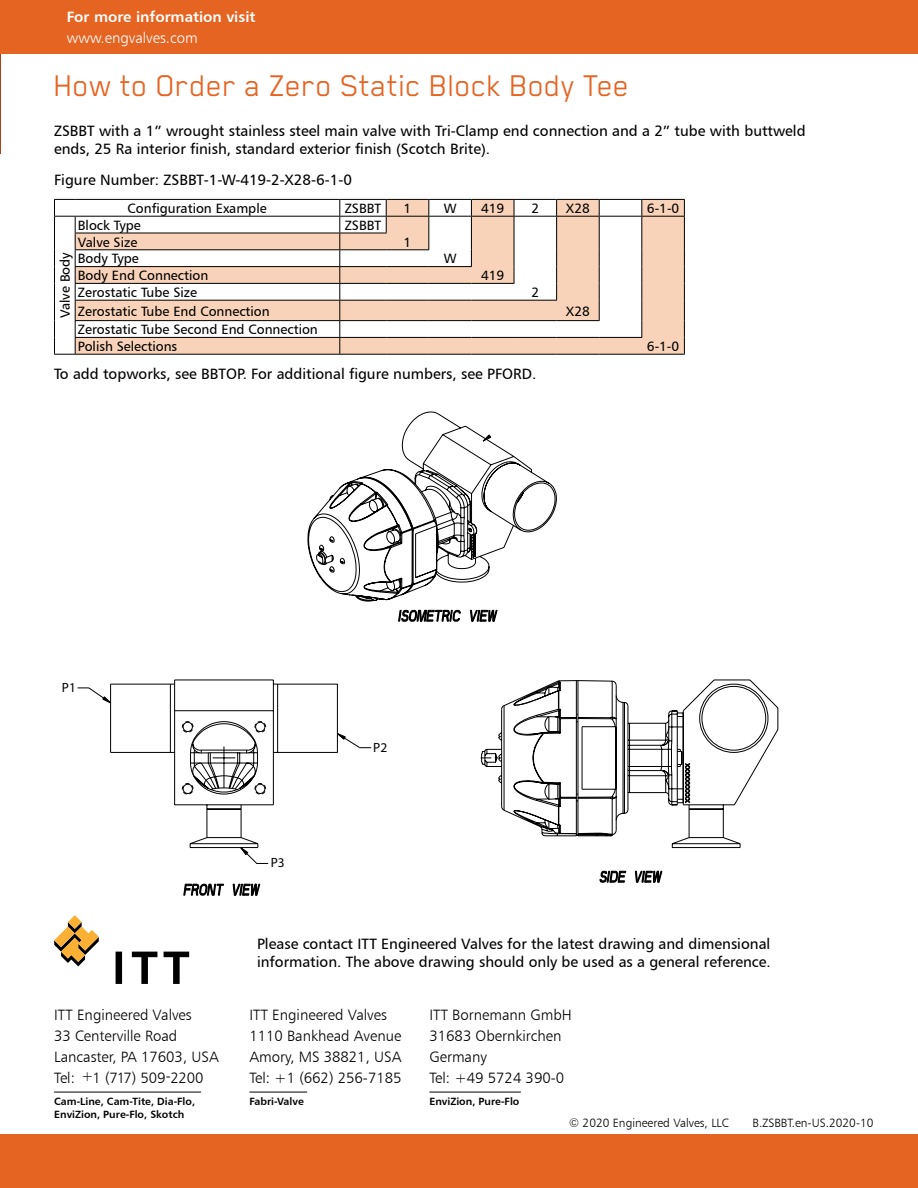
<style>
.page{position:relative;width:918px;height:1188px;background:#fff}
.page>*{position:absolute;margin:0;border:0;box-sizing:border-box;transform-origin:0 0}
.t1{font:34.5px "Blender Pro";color:#e66422}
.t2{font:15px/18px "Humanist 777 BT Roman B";color:#000}
.t3{font:15px/21px "Humanist 777 BT Light B";color:#000}
.t4{font:15px "Humanist 777 BT Bold B";color:#fff}
.t5{font:15px "Humanist 777 BT Light B";color:#fff}
.t6{font:13.5px/16.8px "Humanist 777 BT Roman B";color:#000}
.t7{font:13.35px "Myriad";color:#000}
.t8{font:12px "Humanist 777 BT Light B";color:#000}
.t9{font:10.5px/13.5px "Humanist 777 BT Bold B";color:#000}
</style>
<div class="page">
<div style="left:0;top:1134px;width:918px;height:54px;background:#e66422"></div>
<div style="left:0;top:0;width:918px;height:54px;background:#e66422"></div>
<svg style="left:183px;top:884px;width:41px;height:11px"></svg>
<svg style="left:233px;top:884px;width:27px;height:11px"></svg>
<svg style="left:307px;top:412px;width:250px;height:210px"></svg>
<svg style="left:110px;top:679px;width:668px;height:169px"></svg>
<svg style="left:501px;top:680px;width:190px;height:158px"></svg>
<svg style="left:76px;top:200px;width:608px;height:154px;fill:#f9d3b9"></svg>
<hr style="left:75px;top:199px;width:265px;height:1px;background:#000">
<hr style="left:340px;top:199px;width:46px;height:1px;background:#000">
<hr style="left:386px;top:199px;width:43px;height:1px;background:#000">
<hr style="left:429px;top:199px;width:42px;height:1px;background:#000">
<hr style="left:471px;top:199px;width:43px;height:1px;background:#000">
<hr style="left:514px;top:199px;width:43px;height:1px;background:#000">
<hr style="left:557px;top:199px;width:42px;height:1px;background:#000">
<hr style="left:599px;top:199px;width:43px;height:1px;background:#000">
<hr style="left:642px;top:199px;width:43px;height:1px;background:#000">
<hr style="left:75px;top:216px;width:265px;height:1px;background:#000">
<hr style="left:340px;top:216px;width:46px;height:1px;background:#000">
<hr style="left:386px;top:216px;width:43px;height:1px;background:#000">
<svg style="left:386px;top:200px;width:1px;height:33px"></svg>
<hr style="left:429px;top:216px;width:42px;height:1px;background:#000">
<hr style="left:471px;top:216px;width:43px;height:1px;background:#000">
<hr style="left:514px;top:216px;width:43px;height:1px;background:#000">
<hr style="left:557px;top:216px;width:42px;height:1px;background:#000">
<hr style="left:599px;top:216px;width:43px;height:1px;background:#000">
<hr style="left:642px;top:216px;width:43px;height:1px;background:#000">
<hr style="left:75px;top:233px;width:265px;height:1px;background:#000">
<hr style="left:340px;top:233px;width:47px;height:1px;background:#000">
<svg style="left:428px;top:200px;width:1px;height:49px"></svg>
<hr style="left:75px;top:249px;width:265px;height:1px;background:#000">
<hr style="left:340px;top:249px;width:46px;height:1px;background:#000">
<hr style="left:386px;top:249px;width:43px;height:1px;background:#000">
<svg style="left:471px;top:200px;width:1px;height:66px"></svg>
<hr style="left:75px;top:266px;width:265px;height:1px;background:#000">
<hr style="left:340px;top:266px;width:46px;height:1px;background:#000">
<hr style="left:386px;top:266px;width:43px;height:1px;background:#000">
<hr style="left:429px;top:266px;width:43px;height:1px;background:#000">
<svg style="left:514px;top:200px;width:1px;height:83px"></svg>
<hr style="left:75px;top:283px;width:265px;height:1px;background:#000">
<hr style="left:340px;top:283px;width:46px;height:1px;background:#000">
<hr style="left:386px;top:283px;width:43px;height:1px;background:#000">
<hr style="left:429px;top:283px;width:42px;height:1px;background:#000">
<hr style="left:471px;top:283px;width:43px;height:1px;background:#000">
<svg style="left:556px;top:200px;width:1px;height:100px"></svg>
<hr style="left:75px;top:300px;width:265px;height:1px;background:#000">
<hr style="left:340px;top:300px;width:46px;height:1px;background:#000">
<hr style="left:386px;top:300px;width:43px;height:1px;background:#000">
<hr style="left:429px;top:300px;width:42px;height:1px;background:#000">
<hr style="left:471px;top:300px;width:43px;height:1px;background:#000">
<hr style="left:514px;top:300px;width:43px;height:1px;background:#000">
<svg style="left:599px;top:200px;width:1px;height:120px"></svg>
<hr style="left:75px;top:320px;width:265px;height:1px;background:#000">
<hr style="left:340px;top:320px;width:46px;height:1px;background:#000">
<hr style="left:386px;top:320px;width:43px;height:1px;background:#000">
<hr style="left:429px;top:320px;width:42px;height:1px;background:#000">
<hr style="left:471px;top:320px;width:43px;height:1px;background:#000">
<hr style="left:514px;top:320px;width:43px;height:1px;background:#000">
<hr style="left:557px;top:320px;width:43px;height:1px;background:#000">
<svg style="left:641px;top:200px;width:1px;height:137px"></svg>
<hr style="left:75px;top:337px;width:265px;height:1px;background:#000">
<hr style="left:340px;top:337px;width:46px;height:1px;background:#000">
<svg style="left:339px;top:200px;width:1px;height:154px"></svg>
<hr style="left:386px;top:337px;width:43px;height:1px;background:#000">
<hr style="left:429px;top:337px;width:42px;height:1px;background:#000">
<hr style="left:471px;top:337px;width:43px;height:1px;background:#000">
<hr style="left:514px;top:337px;width:43px;height:1px;background:#000">
<hr style="left:557px;top:337px;width:42px;height:1px;background:#000">
<hr style="left:599px;top:337px;width:43px;height:1px;background:#000">
<svg style="left:684px;top:200px;width:1px;height:154px"></svg>
<svg style="left:54px;top:199px;width:22px;height:156px"></svg>
<hr style="left:75px;top:354px;width:265px;height:1px;background:#000">
<hr style="left:340px;top:354px;width:46px;height:1px;background:#000">
<hr style="left:386px;top:354px;width:43px;height:1px;background:#000">
<hr style="left:429px;top:354px;width:42px;height:1px;background:#000">
<hr style="left:471px;top:354px;width:43px;height:1px;background:#000">
<hr style="left:514px;top:354px;width:43px;height:1px;background:#000">
<hr style="left:557px;top:354px;width:42px;height:1px;background:#000">
<hr style="left:599px;top:354px;width:43px;height:1px;background:#000">
<hr style="left:642px;top:354px;width:43px;height:1px;background:#000">
<svg style="left:116px;top:952px;width:6px;height:32px"></svg>
<svg style="left:132px;top:952px;width:25px;height:32px"></svg>
<svg style="left:164px;top:952px;width:25px;height:32px"></svg>
<svg style="left:54px;top:915px;width:45px;height:51px"></svg>
<hr style="left:54px;top:1092px;width:147px;height:1px;background:#000">
<hr style="left:249px;top:1092px;width:58px;height:1px;background:#000">
<hr style="left:429px;top:1092px;width:92px;height:1px;background:#000">
<p class="t4" style="left:67px;top:7px;width:190px">For more information visit</p>
<p class="t5" style="left:67px;top:28px;width:132px">www.engvalves.com</p>
<h1 class="t1" style="left:54px;top:67px;width:577px">How to Order a Zero Static Block Body Tee</h1>
<p class="t2" style="left:54px;top:122px;width:753px">ZSBBT with a 1” wrought stainless steel main valve with Tri-Clamp end connection and a 2” tube with buttweld ends, 25 Ra interior finish, standard exterior finish (Scotch Brite).</p>
<p class="t2" style="left:54px;top:170px;width:300px">Figure Number: ZSBBT-1-W-419-2-X28-6-1-0</p>
<p class="t6" style="left:128px;top:200px;width:141px">Configuration Example</p>
<p class="t6" style="left:345px;top:200px;width:38px">ZSBBT</p>
<p class="t6" style="left:404px;top:200px;width:9px">1</p>
<p class="t6" style="left:444px;top:200px;width:14px">W</p>
<p class="t6" style="left:481px;top:200px;width:25px">419</p>
<p class="t6" style="left:531px;top:200px;width:9px">2</p>
<p class="t6" style="left:566px;top:200px;width:26px">X28</p>
<p class="t6" style="left:647px;top:200px;width:34px">6-1-0</p>
<p class="t6" style="left:78px;top:216px;width:64px">Block Type</p>
<p class="t6" style="left:345px;top:216px;width:38px">ZSBBT</p>
<p class="t6" style="left:78px;top:233px;width:61px">Valve Size</p>
<p class="t6" style="left:404px;top:233px;width:9px">1</p>
<p class="t6" style="left:78px;top:250px;width:62px">Body Type</p>
<p class="t6" style="left:444px;top:250px;width:14px">W</p>
<p class="t6" style="left:78px;top:267px;width:132px">Body End Connection</p>
<p class="t6" style="left:481px;top:267px;width:25px">419</p>
<p class="t6" style="left:78px;top:284px;width:121px">Zerostatic Tube Size</p>
<p class="t6" style="left:531px;top:284px;width:9px">2</p>
<p class="t6" style="left:78px;top:302px;width:193px">Zerostatic Tube End Connection</p>
<p class="t6" style="left:566px;top:302px;width:26px">X28</p>
<p class="t6" style="left:78px;top:321px;width:242px">Zerostatic Tube Second End Connection<br>Polish Selections</p>
<p class="t6" style="left:57px;top:318px;width:67px;rotate:-90deg">Valve Body</p>
<p class="t2" style="left:54px;top:365px;width:484px">To add topworks, see BBTOP. For additional figure numbers, see PFORD.</p>
<p class="t6" style="left:647px;top:338px;width:34px">6-1-0</p>
<p class="t7" style="left:62px;top:681px;width:15px">P1</p>
<p class="t7" style="left:271px;top:856px;width:15px">P3</p>
<p class="t7" style="left:373px;top:741px;width:15px">P2</p>
<p class="t3" style="left:54px;top:1004px;width:166px">ITT Engineered Valves<br>33 Centerville Road<br>Lancaster, PA 17603, USA<br>Tel: +1 (717) 509-2200</p>
<p class="t9" style="left:54px;top:1094px;width:142px">Cam-Line, Cam-Tite, Dia-Flo,<br>EnviZion, Pure-Flo, Skotch</p>
<p class="t2" style="left:257px;top:935px;width:515px">Please contact ITT Engineered Valves for the latest drawing and dimensional information. The above drawing should only be used as a general reference.</p>
<p class="t3" style="left:249px;top:1004px;width:154px">ITT Engineered Valves<br>1110 Bankhead Avenue<br>Amory, MS 38821, USA<br>Tel: +1 (662) 256-7185</p>
<p class="t3" style="left:429px;top:1004px;width:144px">ITT Bornemann GmbH<br>31683 Obernkirchen<br>Germany<br>Tel: +49 5724 390-0</p>
<p class="t9" style="left:429px;top:1094px;width:92px">EnviZion, Pure-Flo</p>
<p class="t9" style="left:249px;top:1094px;width:56px">Fabri-Valve</p>
<p class="t8" style="left:569px;top:1116px;width:161px">© 2020 Engineered Valves, LLC</p>
<p class="t8" style="left:753px;top:1116px;width:123px">B.ZSBBT.en-US.2020-10</p>
</div>
